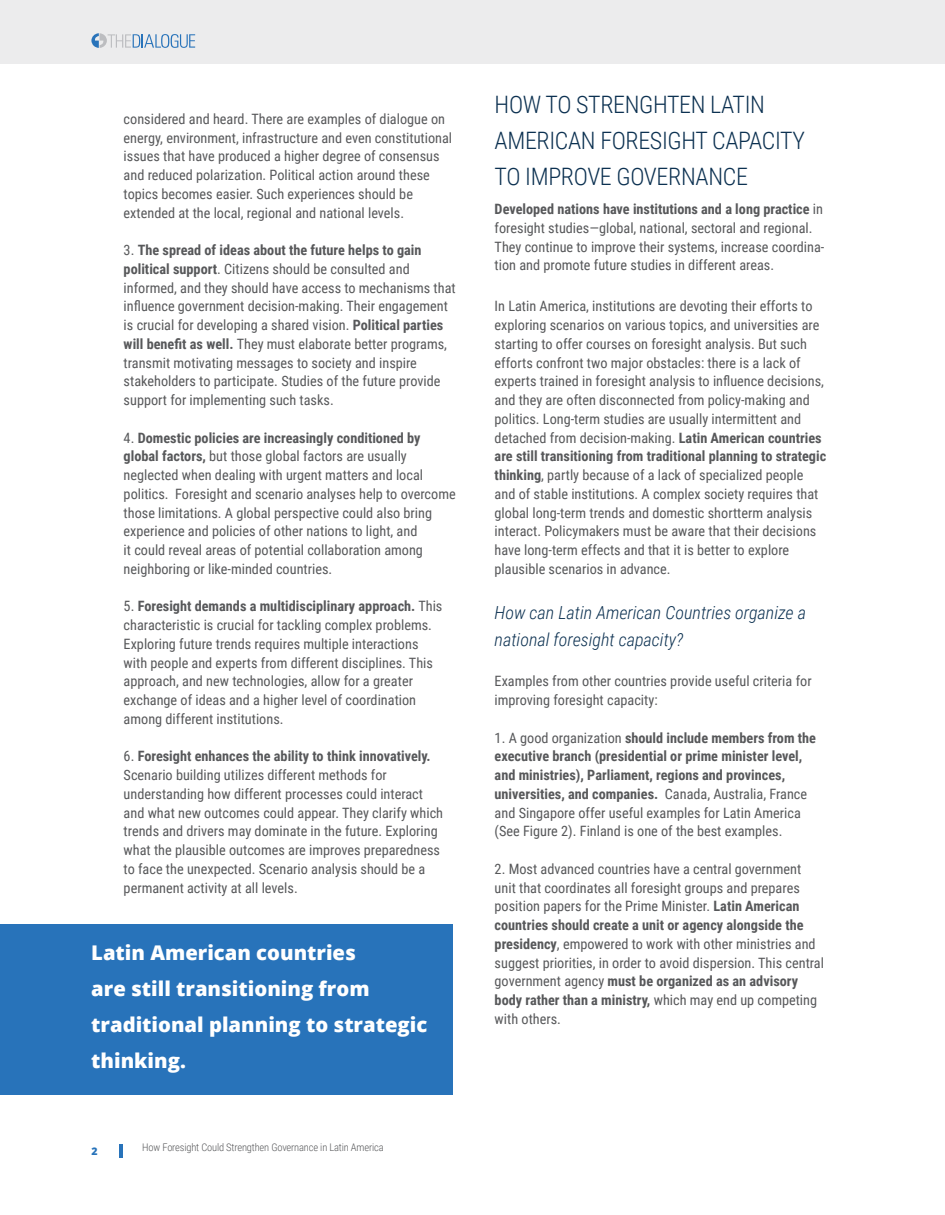
<style>
.page{position:relative;width:945px;height:1215px;background:#fff}
.page>*{position:absolute;margin:0;border:0;box-sizing:border-box;transform-origin:0 0}
.Content_-_Subhead_1{font:300 24px/36px "Roboto Condensed";letter-spacing:-.015em;color:#0c3151}
.Callout_-_White_-_13{font:800 20.25px/36px "Open Sans";color:#fff}
.Content_-_Subhead_2{font:italic 300 18px/27px "Roboto Condensed";color:#0c3151}
.Content_-_Body_text{font:14.25px/18.8px "Roboto Condensed";color:#57585a}
.Content_-_Body_text-2{font:700 14.25px/18.8px "Roboto Condensed";color:#57585a}
.Content_-_Subhead_1-2{font:14.25px/18.8px "Roboto Condensed";color:#57585a}
.t1{font:300 10.5px "Roboto Condensed";letter-spacing:-.015em;color:#57585a}
.t2{font:800 10.5px "Open Sans";color:#2873ba}
.s1{font-weight:700}
.s2{font-weight:400}
</style>
<div class="page">
<div style="left:0;top:0;width:945px;height:63px;background:#ececed"></div>
<svg style="left:120px;top:1145px;width:3px;height:13px"></svg>
<svg style="left:91px;top:33px;width:104px;height:15px"></svg>
<div style="left:0;top:924px;width:453px;height:171px;background:#2873ba"></div>
<p class="Content_-_Body_text" style="left:124px;top:109px;width:330px">considered and heard. There are examples of dialogue on energy, environment, infrastructure and even constitutional issues that have produced a higher degree of consensus and reduced polarization. Political action around these topics becomes easier. Such experiences should be extended at the local, regional and national levels.</p>
<p class="Content_-_Body_text" style="left:124px;top:240px;width:334px">3. <span class="s1">The spread of ideas about the future helps to gain political support</span>. Citizens should be consulted and informed, and they should have access to mechanisms that influence government decision-making. Their engagement is crucial for developing a shared vision. <span class="s1">Political parties will benefit as well.</span> They must elaborate better programs, transmit motivating messages to society and inspire stakeholders to participate. Studies of the future provide support for implementing such tasks.</p>
<p class="Content_-_Body_text" style="left:124px;top:428px;width:334px">4. <span class="s1">Domestic policies are increasingly conditioned by global factors,</span> but those global factors are usually neglected when dealing with urgent matters and local politics. Foresight and scenario analyses help to overcome those limitations. A global perspective could also bring experience and policies of other nations to light, and<br>it could reveal areas of potential collaboration among neighboring or like-minded countries.</p>
<p class="Content_-_Body_text" style="left:124px;top:596px;width:320px">5. <span class="s1">Foresight demands a multidisciplinary approach.</span> This characteristic is crucial for tackling complex problems.<br>Exploring future trends requires multiple interactions with people and experts from different disciplines. This approach, and new technologies, allow for a greater exchange of ideas and a higher level of coordination among different institutions.</p>
<p class="Content_-_Body_text" style="left:124px;top:746px;width:321px">6. <span class="s1">Foresight enhances the ability to think innovatively.<br></span>Scenario building utilizes different methods for understanding how different processes could interact and what new outcomes could appear. They clarify which trends and drivers may dominate in the future. Exploring what the plausible outcomes are improves preparedness to face the unexpected. Scenario analysis should be a permanent activity at all levels.</p>
<p class="Callout_-_White_-_13" style="left:91px;top:934px;width:338px">Latin American countries<br>are still transitioning from traditional planning to strategic thinking.</p>
<p class="t2" style="left:91px;top:1143px;width:8px">2</p>
<p class="t1" style="left:142px;top:1140px;width:243px">How Foresight Could Strengthen Governance in Latin America</p>
<p class="Content_-_Subhead_1" style="left:495px;top:85px;width:312px">HOW TO STRENGHTEN LATIN<br>AMERICAN FORESIGHT CAPACITY<br>TO IMPROVE GOVERNANCE</p>
<p class="Content_-_Subhead_1-2" style="left:495px;top:199px;width:331px"><span class="s1">Developed nations have institutions and a long practice</span> in foresight studies—global, national, sectoral and regional.<br>They continue to improve their systems, increase coordina&shy;tion and promote future studies in different areas.</p>
<p class="Content_-_Body_text" style="left:495px;top:296px;width:333px">In Latin America, institutions are devoting their efforts to exploring scenarios on various topics, and universities are starting to offer courses on foresight analysis. But such efforts confront two major obstacles: there is a lack of experts trained in foresight analysis to influence decisions, and they are often disconnected from policy-making and politics. Long-term studies are usually intermittent and detached from decision-making. <span class="s1">Latin American countries are still transitioning from traditional planning to strategic thinking</span>, partly because of a lack of specialized people and of stable institutions. A complex society requires that global long-term trends and domestic shortterm analysis interact. Policymakers must be aware that their decisions have long-term effects and that it is better to explore plausible scenarios in advance.</p>
<p class="Content_-_Subhead_2" style="left:495px;top:598px;width:313px">How can Latin American Countries organize a national foresight capacity?</p>
<p class="Content_-_Body_text" style="left:495px;top:671px;width:319px">Examples from other countries provide useful criteria for improving foresight capacity:</p>
<p class="Content_-_Body_text-2" style="left:495px;top:728px;width:323px"><span class="s2">1. A good organization</span> should include members from the executive branch (presidential or prime minister level, and ministries), Parliament, regions and provinces, universities, and companies. <span class="s2">Canada, Australia, France and Singapore offer useful examples for Latin America (See Figure 2). Finland is one of the best examples.</span></p>
<p class="Content_-_Body_text" style="left:495px;top:859px;width:331px">2. Most advanced countries have a central government unit that coordinates all foresight groups and prepares position papers for the Prime Minister. <span class="s1">Latin American countries should create a unit or agency alongside the presidency</span>, empowered to work with other ministries and suggest priorities, in order to avoid dispersion. This central government agency <span class="s1">must be organized as an advisory body rather than a ministry,</span> which may end up competing with others.</p>
</div>
